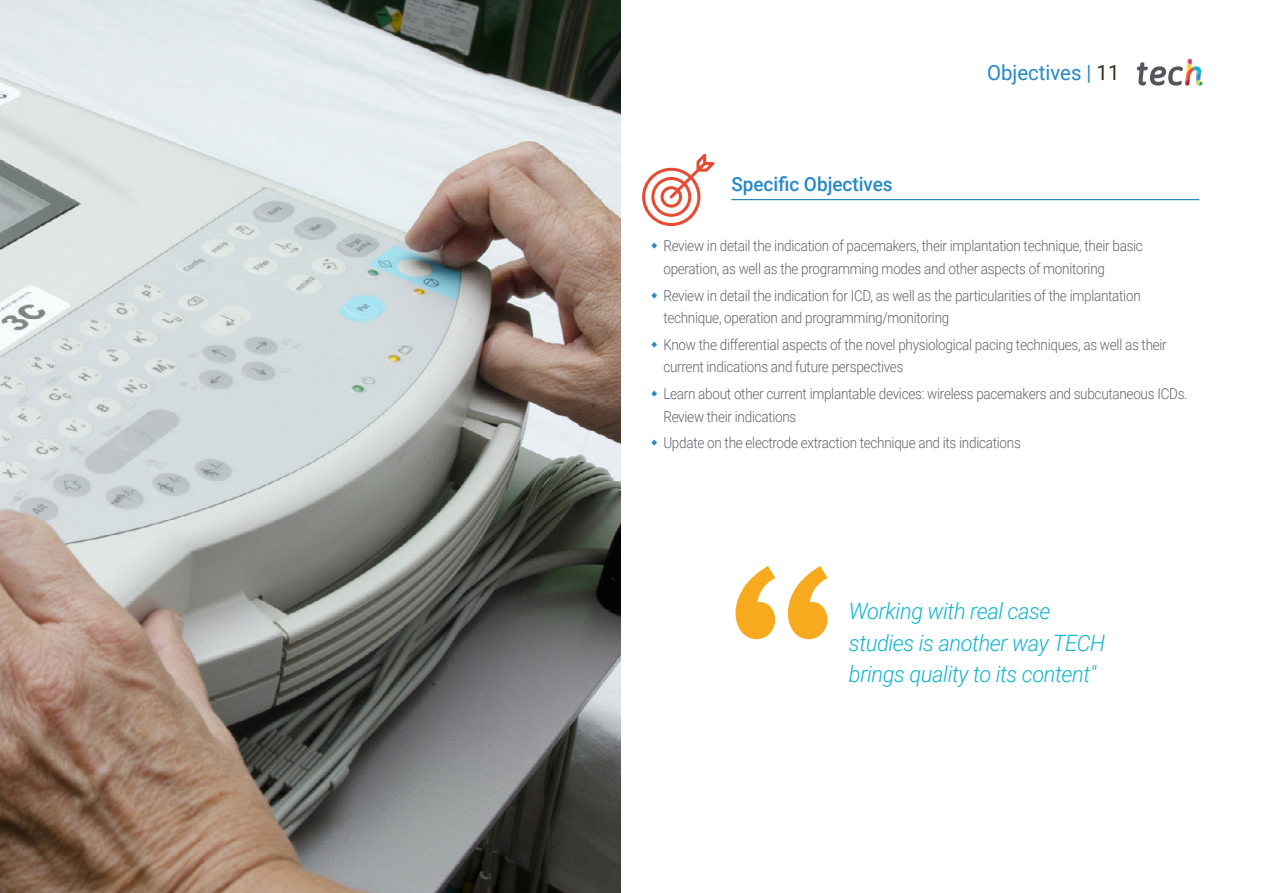
<style>
.page{position:relative;width:1263px;height:893px;background:#fff}
.page>*{position:absolute;margin:0;border:0;box-sizing:border-box;transform-origin:0 0}
.t1{font:italic 300 22.5px/31.5px "Roboto";letter-spacing:-.02em;color:#0fb6cf}
.t2{font:21px "Roboto";color:#2488c9}
.t3{font:500 19.5px "Roboto";color:#2488c9}
.t4{font:300 15px/22.5px "Roboto";letter-spacing:-.02em;color:#61646a;scale:.9 1}
.s1{color:#312e20}
</style>
<div class="page">
<img style="left:0;top:0;width:621px;height:893px">
<svg style="left:1137px;top:59px;width:65px;height:27px"></svg>
<svg style="left:735px;top:566px;width:93px;height:73px"></svg>
<svg style="left:642px;top:154px;width:72px;height:72px"></svg>
<hr style="left:731px;top:199px;width:468px;height:1px;background:#2488c9">
<h3 class="t3" style="left:731px;top:171px;width:163px">Specific Objectives</h3>
<h2 class="t2" style="left:987px;top:57px;width:134px">Objectives | <span class="s1">11</span></h2>
<p class="t4" style="left:663px;top:234px;width:534px">Review in detail the indication of pacemakers, their implantation technique, their basic operation, as well as the programming modes and other aspects of monitoring</p>
<p class="t4" style="left:663px;top:283px;width:532px">Review in detail the indication for ICD, as well as the particularities of the implantation technique, operation and programming/monitoring</p>
<p class="t4" style="left:663px;top:333px;width:561px">Know the differential aspects of the novel physiological pacing techniques, as well as their current indications and future perspectives</p>
<p class="t4" style="left:663px;top:382px;width:584px">Learn about other current implantable devices: wireless pacemakers and subcutaneous ICDs.<br>Review their indications</p>
<p class="t4" style="left:663px;top:431px;width:399px">Update on the electrode extraction technique and its indications</p>
<h1 class="t1" style="left:849px;top:595px;width:258px">Working with real case studies is another way TECH brings quality to its content"</h1>
</div>
